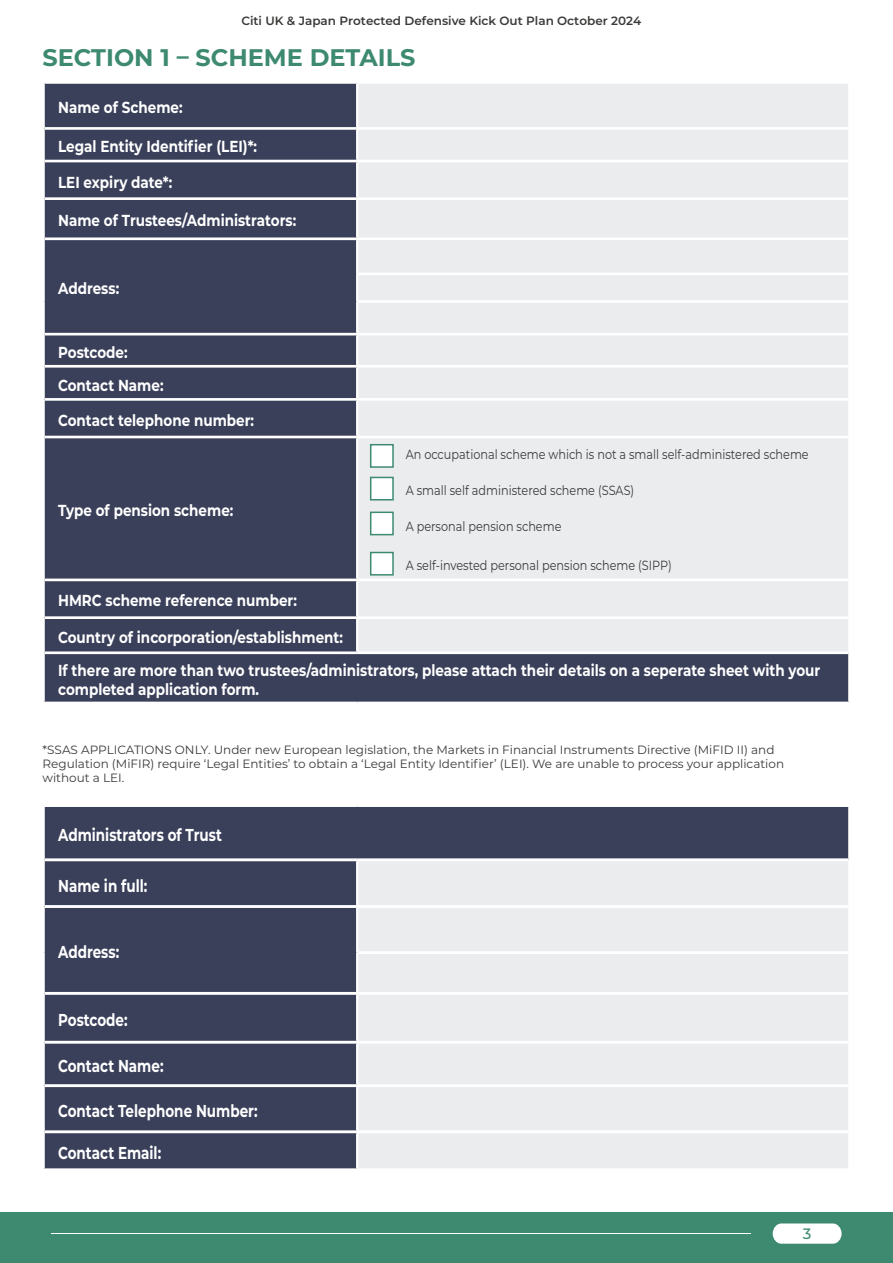
<style>
.page{position:relative;width:893px;height:1263px;background:#fff}
.page>*{position:absolute;margin:0;border:0;box-sizing:border-box;transform-origin:0 0}
.t1{font:700 24px "Montserrat";color:#3d8a70}
.t2{font:700 17.25px "Montserrat";color:#fff;scale:.78 1}
.t3{font:700 15.9px/32.5px "Montserrat";color:#fff;scale:.85 1}
.t4{font:500 15px "Montserrat";color:#3d8a70}
.t5{font:13.35px "Montserrat";color:#3a3a3a;scale:.85 1}
.t6{font:12px/14.4px "Montserrat";color:#3a3a3a}
.t7{font:600 12px "Montserrat";color:#3a3a39}
</style>
<div class="page">
<div style="left:0;top:1212px;width:893px;height:51px;background:#3d8a70"></div>
<hr style="left:51px;top:1233px;width:700px;height:1px;background:#fff">
<svg style="left:773px;top:1223px;width:69px;height:21px"></svg>
<div style="left:45px;top:84px;width:803px;height:618px;background:#3a405a"></div>
<div style="left:358px;top:84px;width:490px;height:567px;background:#ebecee"></div>
<hr style="left:45px;top:127px;width:312px;height:3px;background:#fff">
<hr style="left:357px;top:127px;width:491px;height:3px;background:#fff">
<hr style="left:45px;top:160px;width:312px;height:2px;background:#fff">
<hr style="left:357px;top:160px;width:491px;height:2px;background:#fff">
<hr style="left:45px;top:197px;width:312px;height:3px;background:#fff">
<hr style="left:357px;top:197px;width:491px;height:3px;background:#fff">
<hr style="left:45px;top:237px;width:312px;height:3px;background:#fff">
<hr style="left:357px;top:237px;width:491px;height:3px;background:#fff">
<hr style="left:358px;top:273px;width:490px;height:2px;background:#fff">
<hr style="left:358px;top:300px;width:490px;height:3px;background:#fff">
<hr style="left:45px;top:333px;width:312px;height:2px;background:#fff">
<hr style="left:357px;top:333px;width:491px;height:2px;background:#fff">
<hr style="left:45px;top:365px;width:312px;height:3px;background:#fff">
<hr style="left:357px;top:365px;width:491px;height:3px;background:#fff">
<hr style="left:45px;top:398px;width:312px;height:3px;background:#fff">
<hr style="left:357px;top:398px;width:491px;height:3px;background:#fff">
<hr style="left:45px;top:436px;width:312px;height:2px;background:#fff">
<hr style="left:357px;top:436px;width:491px;height:2px;background:#fff">
<hr style="left:45px;top:579px;width:312px;height:2px;background:#fff">
<hr style="left:357px;top:579px;width:491px;height:2px;background:#fff">
<hr style="left:45px;top:616px;width:312px;height:3px;background:#fff">
<hr style="left:357px;top:616px;width:491px;height:3px;background:#fff">
<hr style="left:45px;top:651px;width:312px;height:3px;background:#fff">
<hr style="left:357px;top:651px;width:491px;height:3px;background:#fff">
<hr style="left:356px;top:84px;width:2px;height:43px;background:#fff">
<hr style="left:356px;top:130px;width:2px;height:30px;background:#fff">
<hr style="left:356px;top:162px;width:2px;height:35px;background:#fff">
<hr style="left:356px;top:200px;width:2px;height:37px;background:#fff">
<hr style="left:356px;top:240px;width:2px;height:34px;background:#fff">
<hr style="left:356px;top:274px;width:2px;height:27px;background:#fff">
<hr style="left:356px;top:301px;width:2px;height:32px;background:#fff">
<hr style="left:356px;top:335px;width:2px;height:30px;background:#fff">
<hr style="left:356px;top:368px;width:2px;height:30px;background:#fff">
<hr style="left:356px;top:401px;width:2px;height:35px;background:#fff">
<hr style="left:356px;top:438px;width:2px;height:141px;background:#fff">
<hr style="left:356px;top:581px;width:2px;height:35px;background:#fff">
<hr style="left:356px;top:619px;width:2px;height:32px;background:#fff">
<div style="left:370px;top:444px;width:24px;height:24px;background:#fff;border:2px solid #3d8a70"></div>
<div style="left:370px;top:477px;width:24px;height:23px;background:#fff;border:2px solid #3d8a70"></div>
<div style="left:370px;top:512px;width:24px;height:23px;background:#fff;border:2px solid #3d8a70"></div>
<div style="left:370px;top:552px;width:24px;height:24px;background:#fff;border:2px solid #3d8a70"></div>
<div style="left:45px;top:807px;width:803px;height:361px;background:#3a405a"></div>
<div style="left:358px;top:861px;width:490px;height:307px;background:#ebecee"></div>
<hr style="left:45px;top:858px;width:312px;height:3px;background:#fff">
<hr style="left:357px;top:858px;width:491px;height:3px;background:#fff">
<hr style="left:45px;top:905px;width:312px;height:3px;background:#fff">
<hr style="left:357px;top:905px;width:491px;height:3px;background:#fff">
<hr style="left:358px;top:951px;width:490px;height:3px;background:#fff">
<hr style="left:45px;top:992px;width:312px;height:3px;background:#fff">
<hr style="left:357px;top:992px;width:491px;height:3px;background:#fff">
<hr style="left:45px;top:1041px;width:312px;height:3px;background:#fff">
<hr style="left:357px;top:1041px;width:491px;height:3px;background:#fff">
<hr style="left:45px;top:1084px;width:312px;height:3px;background:#fff">
<hr style="left:357px;top:1084px;width:491px;height:3px;background:#fff">
<hr style="left:45px;top:1130px;width:312px;height:3px;background:#fff">
<hr style="left:357px;top:1130px;width:491px;height:3px;background:#fff">
<hr style="left:356px;top:861px;width:2px;height:44px;background:#fff">
<hr style="left:356px;top:908px;width:2px;height:45px;background:#fff">
<hr style="left:356px;top:953px;width:2px;height:39px;background:#fff">
<hr style="left:356px;top:995px;width:2px;height:46px;background:#fff">
<hr style="left:356px;top:1044px;width:2px;height:40px;background:#fff">
<hr style="left:356px;top:1087px;width:2px;height:43px;background:#fff">
<hr style="left:356px;top:1133px;width:2px;height:35px;background:#fff">
<p class="t7" style="left:241px;top:12px;width:401px">Citi UK &amp; Japan Protected Defensive Kick Out Plan October 2024</p>
<h1 class="t1" style="left:43px;top:40px;width:375px">SECTION 1 – SCHEME DETAILS</h1>
<p class="t3" style="left:58px;top:90px;width:148px">Name of Scheme:</p>
<p class="t3" style="left:58px;top:130px;width:236px">Legal Entity Identifier (LEI)*:</p>
<p class="t3" style="left:58px;top:165px;width:136px">LEI expiry date*:</p>
<p class="t3" style="left:58px;top:204px;width:282px">Name of Trustees/Administrators:</p>
<p class="t3" style="left:58px;top:271px;width:73px">Address:</p>
<p class="t3" style="left:58px;top:335px;width:126px">Postcode:<br>Contact Name:</p>
<p class="t3" style="left:58px;top:403px;width:232px">Contact telephone number:</p>
<p class="t3" style="left:58px;top:493px;width:208px">Type of pension scheme:</p>
<p class="t5" style="left:406px;top:445px;width:476px">An occupational scheme which is not a small self-administered scheme</p>
<p class="t5" style="left:406px;top:481px;width:270px">A small self administered scheme (SSAS)</p>
<p class="t5" style="left:406px;top:517px;width:185px">A personal pension scheme</p>
<p class="t5" style="left:406px;top:557px;width:315px">A self-invested personal pension scheme (SIPP)</p>
<p class="t3" style="left:58px;top:584px;width:282px">HMRC scheme reference number:</p>
<p class="t3" style="left:58px;top:620px;width:898px;line-height:33.2px">Country of incorporation/establishment:<br>If there are more than two trustees/administrators, please attach their details on a seperate sheet with your</p>
<p class="t3" style="left:58px;top:672px;width:238px">completed application form.</p>
<p class="t6" style="left:43px;top:742px;width:743px">*SSAS APPLICATIONS ONLY. Under new European legislation, the Markets in Financial Instruments Directive (MiFID II) and<br>Regulation (MiFIR) require ‘Legal Entities’ to obtain a ‘Legal Entity Identifier’ (LEI). We are unable to process your application without a LEI.</p>
<p class="t2" style="left:58px;top:822px;width:211px">Administrators of Trust</p>
<p class="t2" style="left:58px;top:873px;width:116px">Name in full:</p>
<p class="t2" style="left:58px;top:940px;width:80px">Address:</p>
<p class="t2" style="left:58px;top:1007px;width:91px">Postcode:</p>
<p class="t2" style="left:58px;top:1054px;width:137px">Contact Name:</p>
<p class="t2" style="left:58px;top:1098px;width:257px">Contact Telephone Number:</p>
<p class="t2" style="left:58px;top:1140px;width:134px">Contact Email:</p>
<p class="t4" style="left:803px;top:1223px;width:10px">3</p>
</div>
